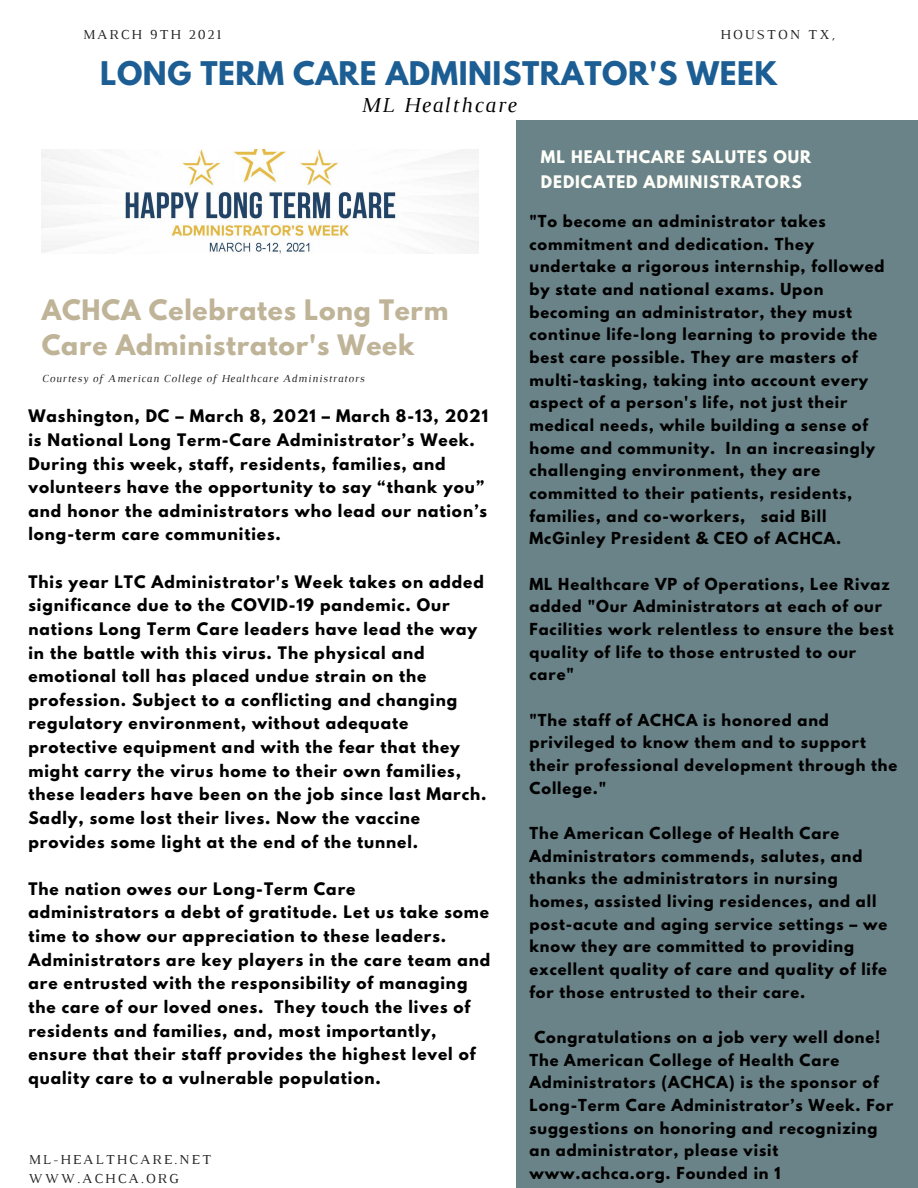
<style>
.page{position:relative;width:918px;height:1188px;background:#fff}
.page>*{position:absolute;margin:0;border:0;box-sizing:border-box;transform-origin:0 0}
.t1{font:700 28.95px "League Spartan";letter-spacing:.02em;color:#1c5e94}
.t2{font:700 25.05px/34.5px "League Spartan";letter-spacing:.03em;color:#bfb498}
.t3{font:italic 21.75px "Luthier";letter-spacing:.07em;color:#000}
.t4{font:700 15.3px/23.7px "League Spartan";letter-spacing:.06em;color:#000}
.t5{font:700 15.3px/24.3px "League Spartan";letter-spacing:.06em;color:#fffff9}
.t6{font:700 14.7px/22.6px "League Spartan";letter-spacing:.06em;color:#000}
.t7{font:13.95px "Luthier";letter-spacing:.14em;color:#222}
.t8{font:italic 10.95px "Luthier";letter-spacing:.07em;color:#222}
</style>
<div class="page">
<div style="left:517px;top:120px;width:401px;height:1068px;background:#6a8388"></div>
<img style="left:42px;top:150px;width:436px;height:103px">
<p class="t7" style="left:83px;top:29px;width:140px">MARCH 9TH 2021</p>
<p class="t7" style="left:720px;top:29px;width:116px">HOUSTON TX,</p>
<p class="t1" style="left:100px;top:59px;width:678px">LONG TERM CARE ADMINISTRATOR'S WEEK</p>
<p class="t3" style="left:360px;top:97px;width:157px">ML Healthcare</p>
<p class="t2" style="left:42px;top:296px;width:408px">ACHCA Celebrates Long Term<br>Care Administrator's Week</p>
<p class="t8" style="left:42px;top:374px;width:324px">Courtesy of American College of Healthcare Administrators</p>
<p class="t4" style="left:28px;top:406px;width:461px">Washington, DC – March 8, 2021 – March 8-13, 2021 is National Long Term-Care Administrator’s Week.<br>During this week, staff, residents, families, and volunteers have the opportunity to say “thank you” and honor the administrators who lead our nation’s long-term care communities.</p>
<p class="t4" style="left:28px;top:572px;width:460px">This year LTC Administrator's Week takes on added significance due to the COVID-19 pandemic. Our nations Long Term Care leaders have lead the way in the battle with this virus. The physical and emotional toll has placed undue strain on the profession. Subject to a conflicting and changing regulatory environment, without adequate protective equipment and with the fear that they might carry the virus home to their own families, these leaders have been on the job since last March.<br>Sadly, some lost their lives. Now the vaccine provides some light at the end of the tunnel.</p>
<p class="t4" style="left:28px;top:879px;width:462px">The nation owes our Long-Term Care administrators a debt of gratitude. Let us take some time to show our appreciation to these leaders.</p>
<p class="t4" style="left:28px;top:950px;width:463px">Administrators are key players in the care team and are entrusted with the responsibility of managing the care of our loved ones. They touch the lives of residents and families, and, most importantly, ensure that their staff provides the highest level of quality care to a vulnerable population.</p>
<p class="t7" style="left:28px;top:1155px;width:184px">ML-HEALTHCARE.NET</p>
<p class="t7" style="left:28px;top:1174px;width:152px">WWW.ACHCA.ORG</p>
<p class="t5" style="left:541px;top:147px;width:272px">ML HEALTHCARE SALUTES OUR<br>DEDICATED ADMINISTRATORS</p>
<p class="t6" style="left:530px;top:211px;width:356px">"To become an administrator takes commitment and dedication. They undertake a rigorous internship, followed by state and national exams. Upon becoming an administrator, they must continue life-long learning to provide the best care possible. They are masters of multi-tasking, taking into account every aspect of a person's life, not just their medical needs, while building a sense of home and community. In an increasingly challenging environment, they are committed to their patients, residents, families, and co-workers, said Bill McGinley President &amp; CEO of ACHCA.</p>
<p class="t6" style="left:530px;top:574px;width:366px">ML Healthcare VP of Operations, Lee Rivaz added "Our Administrators at each of our Facilities work relentless to ensure the best quality of life to those entrusted to our care"</p>
<p class="t6" style="left:530px;top:710px;width:369px">"The staff of ACHCA is honored and privileged to know them and to support their professional development through the<br>College."</p>
<p class="t6" style="left:530px;top:824px;width:359px">The American College of Health Care Administrators commends, salutes, and thanks the administrators in nursing homes, assisted living residences, and all post-acute and aging service settings – we know they are committed to providing excellent quality of care and quality of life</p>
<p class="t6" style="left:530px;top:982px;width:277px">for those entrusted to their care.</p>
<p class="t6" style="left:534px;top:1028px;width:347px">Congratulations on a job very well done!</p>
<p class="t6" style="left:530px;top:1050px;width:365px">The American College of Health Care Administrators (ACHCA) is the sponsor of Long-Term Care Administrator’s Week. For suggestions on honoring and recognizing an administrator, please visit www.achca.org. Founded in 1</p>
</div>
